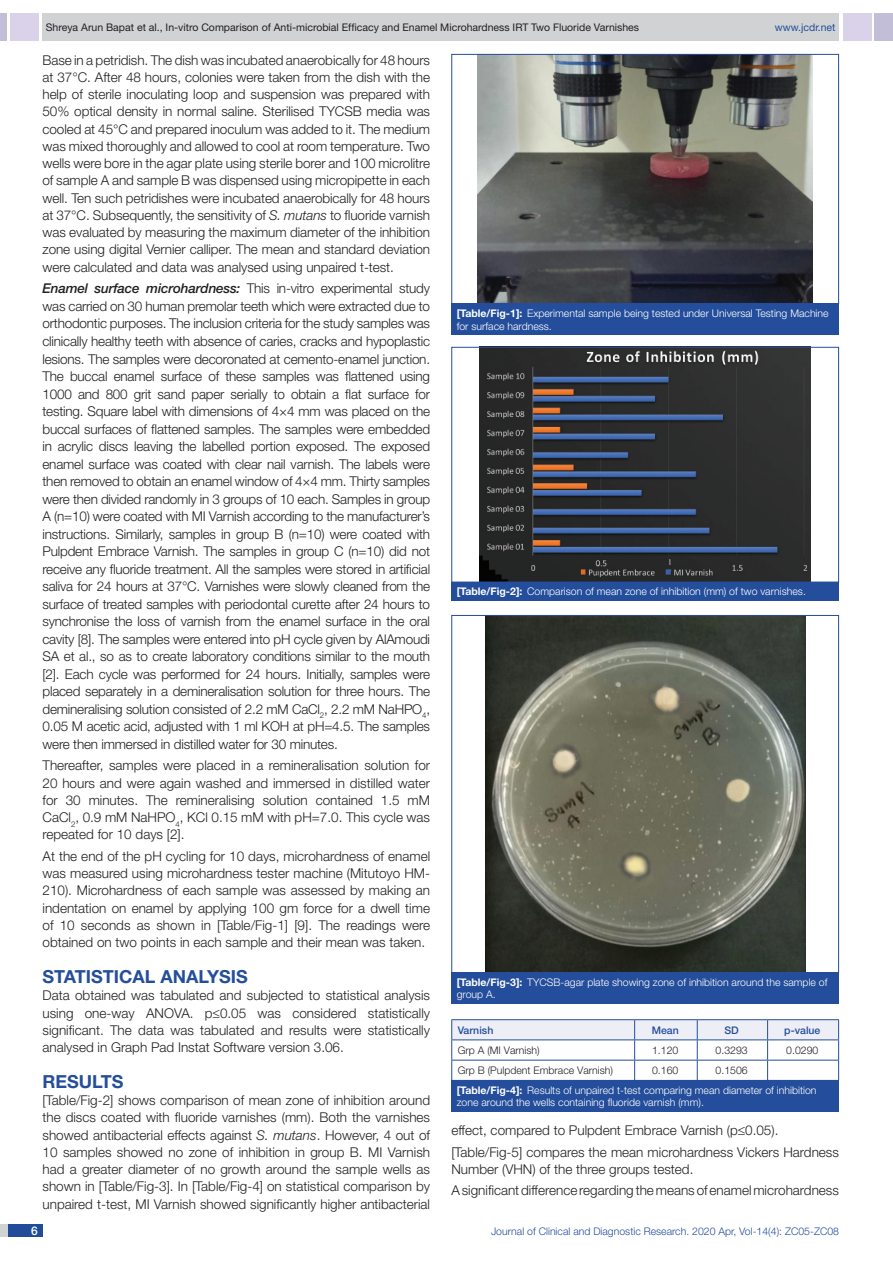
<style>
.page{position:relative;width:893px;height:1263px;background:#fff}
.page>*{position:absolute;margin:0;border:0;box-sizing:border-box;transform-origin:0 0}
.Heading{font:700 18px "Helvetica Neue";color:#244e9b}
.Body_text{font:300 13.5px/17.2px "Helvetica Neue";color:#231f20;text-align:justify}
.t1{font:500 12px "Helvetica Neue";color:#fff}
.TABLE_FIG{font:300 10.5px/12.6px "Helvetica Neue";color:#fff}
.t2{font:10.5px "Helvetica Neue";color:#231f20}
.tb_txt{font:300 10.5px "Helvetica Neue";color:#231f20}
.t3{font:300 10.5px "Helvetica Neue";color:#244e9b}
.tb_head{font:500 10.5px "Helvetica Neue";color:#244e9b}
.t4{font:10.5px "Helvetica Neue";color:#244e9b}
.s1{font-style:italic}
.s2{font-weight:500;font-style:italic}
.s3{font-weight:700}
</style>
<div class="page">
<div style="left:0;top:13px;width:7px;height:28px;background:#c2bed7"></div>
<div style="left:10px;top:13px;width:29px;height:28px;background:#d9d2e8"></div>
<div style="left:43px;top:13px;width:796px;height:28px;background:#d1d2d4"></div>
<div style="left:875px;top:13px;width:18px;height:28px;background:#c2bed7"></div>
<div style="left:843px;top:13px;width:29px;height:28px;background:#d9d2e8"></div>
<div style="left:0;top:1224px;width:43px;height:13px;background:#d1d2d4"></div>
<div style="left:8px;top:1224px;width:35px;height:13px;background:#214c99"></div>
<img style="left:477px;top:56px;width:336px;height:246px">
<div style="left:451px;top:54px;width:388px;height:250px;border:1px solid #244e9b"></div>
<div style="left:451px;top:303px;width:388px;height:32px;background:#244e9b"></div>
<img style="left:479px;top:349px;width:332px;height:231px">
<div style="left:451px;top:347px;width:388px;height:235px;border:1px solid #244e9b"></div>
<div style="left:451px;top:581px;width:388px;height:19px;background:#244e9b"></div>
<img style="left:485px;top:617px;width:320px;height:354px">
<div style="left:451px;top:972px;width:388px;height:32px;background:#244e9b"></div>
<hr style="left:451px;top:1019px;width:184px;height:1px;background:#244e9b">
<hr style="left:635px;top:1019px;width:62px;height:1px;background:#244e9b">
<hr style="left:697px;top:1019px;width:71px;height:1px;background:#244e9b">
<hr style="left:768px;top:1019px;width:71px;height:1px;background:#244e9b">
<svg style="left:451px;top:1020px;width:388px;height:60px"></svg>
<div style="left:451px;top:1080px;width:388px;height:31px;background:#244e9b"></div>
<p class="t2" style="left:46px;top:21px;width:595px">Shreya Arun Bapat et al., In-vitro Comparison of Anti-microbial Efficacy and Enamel Microhardness IRT Two Fluoride Varnishes</p>
<p class="t4" style="left:775px;top:21px;width:62px">www.jcdr.net</p>
<p class="Body_text" style="left:43px;top:51px;width:389px">Base in a petridish. The dish was incubated anaerobically for 48 hours at 37°C. After 48 hours, colonies were taken from the dish with the help of sterile inoculating loop and suspension was prepared with 50% optical density in normal saline. Sterilised TYCSB media was cooled at 45°C and prepared inoculum was added to it. The medium was mixed thoroughly and allowed to cool at room temperature. Two wells were bore in the agar plate using sterile borer and 100 microlitre of sample A and sample B was dispensed using micropipette in each well. Ten such petridishes were incubated anaerobically for 48 hours at 37°C. Subsequently, the sensitivity of <span class="s1">S. mutans</span> to fluoride varnish was evaluated by measuring the maximum diameter of the inhibition zone using digital Vernier calliper. The mean and standard deviation were calculated and data was analysed using unpaired t-test.</p>
<p class="Body_text" style="left:43px;top:280px;width:389px"><span class="s2">Enamel surface microhardness:</span> This in-vitro experimental study was carried on 30 human premolar teeth which were extracted due to orthodontic purposes. The inclusion criteria for the study samples was clinically healthy teeth with absence of caries, cracks and hypoplastic lesions. The samples were decoronated at cemento-enamel junction.<br>The buccal enamel surface of these samples was flattened using 1000 and 800 grit sand paper serially to obtain a flat surface for testing. Square label with dimensions of 4×4 mm was placed on the buccal surfaces of flattened samples. The samples were embedded in acrylic discs leaving the labelled portion exposed. The exposed enamel surface was coated with clear nail varnish. The labels were then removed to obtain an enamel window of 4×4 mm. Thirty samples were then divided randomly in 3 groups of 10 each. Samples in group A (n=10) were coated with MI Varnish according to the manufacturer’s instructions. Similarly, samples in group B (n=10) were coated with Pulpdent Embrace Varnish. The samples in group C (n=10) did not receive any fluoride treatment. All the samples were stored in artificial saliva for 24 hours at 37°C. Varnishes were slowly cleaned from the surface of treated samples with periodontal curette after 24 hours to synchronise the loss of varnish from the enamel surface in the oral cavity [8]. The samples were entered into pH cycle given by AlAmoudi SA et al., so as to create laboratory conditions similar to the mouth [2]. Each cycle was performed for 24 hours. Initially, samples were placed separately in a demineralisation solution for three hours. The demineralising solution consisted of 2.2 mM CaCl<sub>2</sub>, 2.2 mM NaHPO<sub>4</sub>, 0.05 M acetic acid, adjusted with 1 ml KOH at pH=4.5. The samples were then immersed in distilled water for 30 minutes.</p>
<p class="Body_text" style="left:43px;top:757px;width:389px">Thereafter, samples were placed in a remineralisation solution for 20 hours and were again washed and immersed in distilled water for 30 minutes. The remineralising solution contained 1.5 mM CaCl<sub>2</sub>, 0.9 mM NaHPO<sub>4</sub>, KCl 0.15 mM with pH=7.0. This cycle was repeated for 10 days [2].</p>
<p class="Body_text" style="left:43px;top:847px;width:389px">At the end of the pH cycling for 10 days, microhardness of enamel was measured using microhardness tester machine (Mitutoyo HM-210). Microhardness of each sample was assessed by making an indentation on enamel by applying 100 gm force for a dwell time of 10 seconds as shown in [Table/Fig-1] [9]. The readings were obtained on two points in each sample and their mean was taken.</p>
<p class="Heading" style="left:43px;top:965px;width:207px">STATISTICAL ANALYSIS</p>
<p class="Body_text" style="left:43px;top:986px;width:389px">Data obtained was tabulated and subjected to statistical analysis using one-way ANOVA. p≤0.05 was considered statistically significant. The data was tabulated and results were statistically analysed in Graph Pad Instat Software version 3.06.</p>
<p class="Heading" style="left:43px;top:1070px;width:83px">RESULTS</p>
<p class="Body_text" style="left:43px;top:1091px;width:389px">[Table/Fig-2] shows comparison of mean zone of inhibition around the discs coated with fluoride varnishes (mm). Both the varnishes showed antibacterial effects against <span class="s1">S. mutans</span>. However, 4 out of 10 samples showed no zone of inhibition in group B. MI Varnish had a greater diameter of no growth around the sample wells as shown in [Table/Fig-3]. In [Table/Fig-4] on statistical comparison by unpaired t-test, MI Varnish showed significantly higher antibacterial</p>
<p class="TABLE_FIG" style="left:457px;top:307px;width:373px"><span class="s3">[Table/Fig-1]:</span> Experimental sample being tested under Universal Testing Machine for surface hardness.</p>
<p class="TABLE_FIG" style="left:457px;top:585px;width:351px"><span class="s3">[Table/Fig-2]:</span> Comparison of mean zone of inhibition (mm) of two varnishes.</p>
<p class="TABLE_FIG" style="left:457px;top:975px;width:372px"><span class="s3">[Table/Fig-3]:</span> TYCSB-agar plate showing zone of inhibition around the sample of group A.</p>
<p class="tb_head" style="left:458px;top:1024px;width:37px">Varnish</p>
<p class="tb_head" style="left:652px;top:1024px;width:29px">Mean</p>
<p class="tb_head" style="left:724px;top:1024px;width:16px">SD</p>
<p class="tb_head" style="left:784px;top:1024px;width:38px">p-value</p>
<p class="tb_txt" style="left:458px;top:1044px;width:83px">Grp A (MI Varnish)</p>
<p class="tb_txt" style="left:652px;top:1044px;width:28px">1.120</p>
<p class="tb_txt" style="left:716px;top:1044px;width:34px">0.3293</p>
<p class="tb_txt" style="left:786px;top:1044px;width:34px">0.0290</p>
<p class="tb_txt" style="left:458px;top:1064px;width:157px">Grp B (Pulpdent Embrace Varnish)</p>
<p class="tb_txt" style="left:652px;top:1064px;width:28px">0.160</p>
<p class="tb_txt" style="left:716px;top:1064px;width:34px">0.1506</p>
<p class="TABLE_FIG" style="left:457px;top:1083px;width:361px"><span class="s3">[Table/Fig-4]:</span> Results of unpaired t-test comparing mean diameter of inhibition zone around the wells containing fluoride varnish (mm).</p>
<p class="Body_text" style="left:451px;top:1121px;width:329px">effect, compared to Pulpdent Embrace Varnish (p≤0.05).</p>
<p class="Body_text" style="left:451px;top:1143px;width:389px">[Table/Fig-5] compares the mean microhardness Vickers Hardness<br>Number (VHN) of the three groups tested.</p>
<p class="Body_text" style="left:451px;top:1181px;width:389px">A significant difference regarding the means of enamel microhardness</p>
<p class="t1" style="left:31px;top:1223px;width:8px">6</p>
<p class="t3" style="left:491px;top:1225px;width:350px">Journal of Clinical and Diagnostic Research. 2020 Apr, Vol-14(4): ZC05-ZC08</p>
</div>
